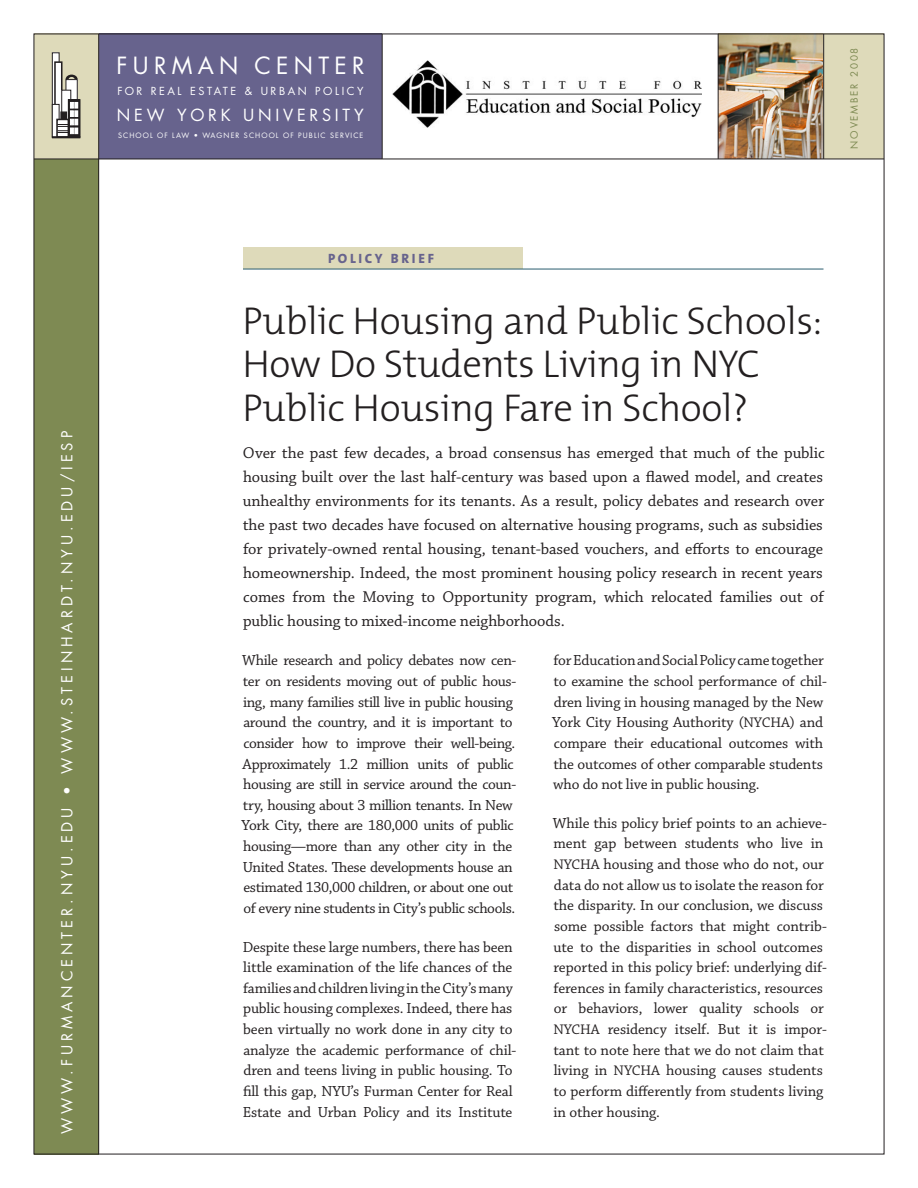
<style>
.page{position:relative;width:918px;height:1188px;background:#fff}
.page>*{position:absolute;margin:0;border:0;box-sizing:border-box;transform-origin:0 0}
.Title_Head{font:300 39px/43.5px "The Mix";letter-spacing:-.01em;color:#231f20}
.t1{font:23.1px "Futura";letter-spacing:.23em;color:#fff}
.Text{font:16.5px/24px "Chaparral Pro";letter-spacing:-.005em;color:#231f20;text-align:justify}
.t2{font:16.35px "Futura";letter-spacing:.23em;color:#fff}
.Text-2{font:15.3px/20.7px "Chaparral Pro";letter-spacing:-.01em;color:#231f20}
.t3{font:14.85px "Futura";letter-spacing:.27em;color:#fff}
.Chart_head{font:800 13.5px "The Mix";letter-spacing:.195em;color:#67638d}
.t4{font:10.8px "Futura";letter-spacing:.235em;color:#fff}
.t5{font:9.75px "Futura";letter-spacing:.18em;color:#7e8a53}
.t6{font:7.2px "Futura";letter-spacing:.15em;color:#fff}
.s1{font-size:14.7px}
</style>
<div class="page">
<img style="left:393px;top:60px;width:309px;height:68px">
<img style="left:719px;top:36px;width:104px;height:123px">
<div style="left:243px;top:247px;width:279px;height:22px;background:#dedaba"></div>
<div style="left:98px;top:34px;width:284px;height:125px;background:#67638d"></div>
<div style="left:34px;top:34px;width:65px;height:125px;background:#dedaba"></div>
<div style="left:34px;top:159px;width:65px;height:995px;background:#7e8a53"></div>
<div style="left:824px;top:34px;width:60px;height:125px;background:#dedaba"></div>
<hr style="left:243px;top:269px;width:581px;height:1px;background:#2a5d6e">
<div style="left:52px;top:53px;width:7px;height:84px;background:#fff"></div>
<div style="left:52px;top:52px;width:8px;height:86px;border:1px solid #231f20"></div>
<svg style="left:66px;top:75px;width:12px;height:4px"></svg>
<div style="left:66px;top:80px;width:11px;height:57px;background:#fff"></div>
<div style="left:66px;top:79px;width:12px;height:59px;border:1px solid #231f20"></div>
<div style="left:55px;top:62px;width:7px;height:75px;background:#fff"></div>
<div style="left:54px;top:61px;width:9px;height:77px;border:2px solid #231f20"></div>
<div style="left:62px;top:90px;width:9px;height:47px;background:#fff"></div>
<div style="left:61px;top:90px;width:10px;height:47px;border:1px solid #231f20"></div>
<svg style="left:52px;top:104px;width:7px;height:33px"></svg>
<div style="left:52px;top:104px;width:8px;height:34px;border:1px solid #231f20"></div>
<div style="left:57px;top:119px;width:11px;height:18px;background:#fff"></div>
<svg style="left:70px;top:101px;width:8px;height:35px"></svg>
<div style="left:68px;top:99px;width:12px;height:39px;border:1px solid #231f20"></div>
<hr style="left:52px;top:136px;width:28px;height:2px;background:#231f20">
<svg style="left:57px;top:102px;width:21px;height:32px"></svg>
<hr style="left:34px;top:159px;width:850px;height:1px;background:#231f20">
<hr style="left:98px;top:34px;width:1px;height:1120px;background:#231f20">
<hr style="left:382px;top:34px;width:1px;height:125px;background:#231f20">
<hr style="left:823px;top:34px;width:1px;height:125px;background:#231f20">
<hr style="left:718px;top:34px;width:1px;height:125px;background:#231f20">
<p class="t3" style="left:58px;top:1134px;width:705px;rotate:-90deg">WWW.FURMANCENTER.NYU.EDU • WWW.STEINHARDT.NYU.EDU/IESP</p>
<p class="t1" style="left:117px;top:51px;width:250px">FURMAN CENTER</p>
<p class="t4" style="left:118px;top:84px;width:247px">FOR REAL ESTATE &amp; URBAN POLICY</p>
<p class="t2" style="left:117px;top:104px;width:248px">NEW YORK UNIVERSITY</p>
<p class="t6" style="left:118px;top:131px;width:247px">SCHOOL OF LAW • WAGNER SCHOOL OF PUBLIC SERVICE</p>
<p class="t5" style="left:848px;top:149px;width:102px;rotate:-90deg">NOVEMBER 2008</p>
<p class="Chart_head" style="left:328px;top:247px;width:107px">POLICY BRIEF</p>
<p class="Title_Head" style="left:242px;top:298px;width:581px">Public Housing and Public Schools:<br>How Do Students Living in NYC<br>Public Housing Fare in School?</p>
<p class="Text" style="left:243px;top:442px;width:583px">Over the past few decades, a broad consensus has emerged that much of the public housing built over the last half-century was based upon a flawed model, and creates unhealthy environments for its tenants. As a result, policy debates and research over the past two decades have focused on alternative housing programs, such as subsidies for privately-owned rental housing, tenant-based vouchers, and efforts to encourage homeownership. Indeed, the most prominent housing policy research in recent years comes from the Moving to Opportunity program, which relocated families out of public housing to mixed-income neighborhoods.</p>
<p class="Text-2" style="left:242px;top:651px;width:276px">While research and policy debates now cen&shy;ter on residents moving out of public hous&shy;ing, many families still live in public housing around the country, and it is important to consider how to improve their well-being.<br>Approximately 1.2 million units of public housing are still in service around the coun&shy;try, housing about 3 million tenants. In New York City, there are 180,000 units of public housing—more than any other city in the United States. These developments house an estimated 130,000 children, or about one out of every nine students in City’s public schools.</p>
<p class="Text-2" style="left:243px;top:937px;width:275px">Despite these large numbers, there has been little examination of the life chances of the families and children living in the City’s many public housing complexes. Indeed, there has been virtually no work done in any city to analyze the academic performance of chil&shy;dren and teens living in public housing. To fill this gap, NYU’s Furman Center for Real Estate and Urban Policy and its Institute</p>
<p class="Text-2" style="left:552px;top:651px;width:276px">for Education and Social Policy came together to examine the school performance of chil&shy;dren living in housing managed by the New York City Housing Authority (<span class="s1">NYCHA</span>) and compare their educational outcomes with the outcomes of other comparable students who do not live in public housing.</p>
<p class="Text-2" style="left:553px;top:813px;width:276px">While this policy brief points to an achieve&shy;ment gap between students who live in <span class="s1">NYCHA</span> housing and those who do not, our data do not allow us to isolate the reason for the disparity. In our conclusion, we discuss some possible factors that might contrib&shy;ute to the disparities in school outcomes reported in this policy brief: underlying dif&shy;ferences in family characteristics, resources or behaviors, lower quality schools or <span class="s1">NYCHA</span> residency itself. But it is impor&shy;tant to note here that we do not claim that living in <span class="s1">NYCHA</span> housing causes students to perform differently from students living in other housing.</p>
</div>
